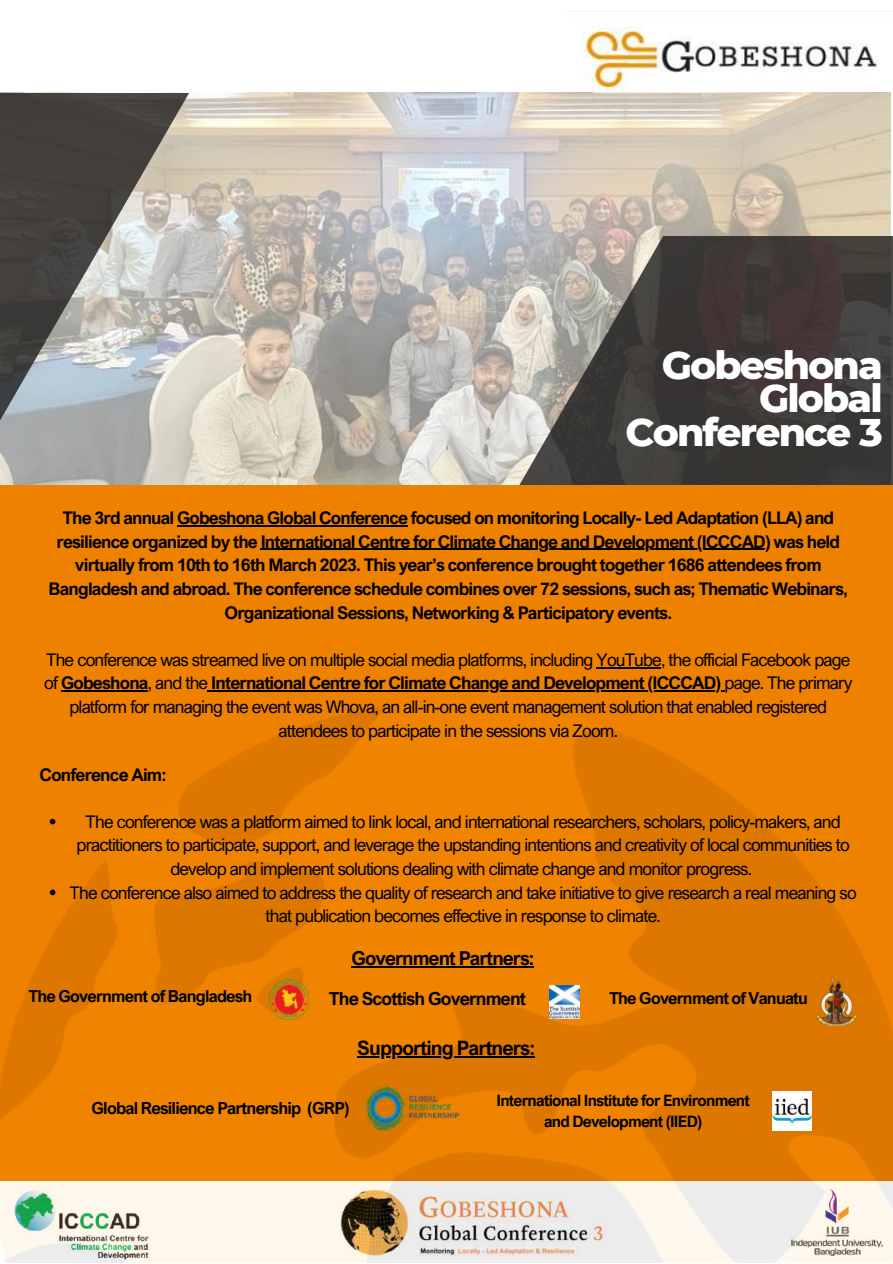
<style>
.page{position:relative;width:893px;height:1264px;background:#fff}
.page>*{position:absolute;margin:0;border:0;box-sizing:border-box;transform-origin:0 0}
.t1{font:800 39.3px/33.5px "Montserrat";letter-spacing:-.05em;color:#fff;text-align:right}
.t2{font:700 19.8px "Arial Nova";letter-spacing:-.045em;color:#000}
.t3{font:700 19.2px "Arial Nova";letter-spacing:-.05em;color:#000}
.t4{font:700 18px "Arial Nova";letter-spacing:-.045em;color:#000}
.t5{font:17.55px/23.5px "Arial Nova";letter-spacing:-.045em;color:#000;text-align:center}
.t6{font:700 17.55px/23.5px "Arial Nova";letter-spacing:-.045em;color:#000;text-align:center}
.t7{font:700 16.65px "Arial Nova";letter-spacing:-.05em;color:#000}
.t8{font:700 16.5px "Arial Nova";letter-spacing:-.045em;color:#000}
.t9{font:700 15.6px/21.3px "Arial Nova";letter-spacing:-.05em;color:#000;text-align:center}
.s1{font-weight:700}
</style>
<div class="page">
<img style="left:0;top:93px;width:890px;height:392px">
<svg style="left:506px;top:236px;width:157px;height:249px;background:#86837e"></svg>
<div style="left:663px;top:236px;width:229px;height:271px;background:linear-gradient(to right,#3a3432,#413c3b)"></div>
<svg style="left:0;top:93px;width:189px;height:357px;background:#888784"></svg>
<img style="left:567px;top:11px;width:325px;height:78px">
<div style="left:0;top:485px;width:892px;height:695px;background:#ef8100"></div>
<img style="left:0;top:706px;width:892px;height:556px">
<svg style="left:50px;top:818px;width:5px;height:6px"></svg>
<svg style="left:50px;top:889px;width:5px;height:6px"></svg>
<hr style="left:177px;top:525px;width:230px;height:1px;background:#000">
<hr style="left:261px;top:549px;width:509px;height:1px;background:#000">
<hr style="left:596px;top:667px;width:65px;height:1px;background:#000">
<hr style="left:61px;top:690px;width:87px;height:1px;background:#000">
<hr style="left:211px;top:690px;width:509px;height:1px;background:#000">
<img style="left:816px;top:977px;width:40px;height:48px">
<img style="left:549px;top:985px;width:30px;height:33px">
<img style="left:269px;top:979px;width:39px;height:40px">
<img style="left:364px;top:1085px;width:145px;height:45px">
<img style="left:772px;top:1091px;width:39px;height:39px">
<hr style="left:351px;top:966px;width:182px;height:1px;background:#000">
<hr style="left:357px;top:1056px;width:100px;height:1px;background:#000">
<hr style="left:457px;top:1056px;width:77px;height:1px;background:#000">
<h1 class="t1" style="left:625px;top:348px;width:258px">Gobeshona<br>Global<br>Conference 3</h1>
<p class="t6" style="left:49px;top:506px;width:800px">The 3rd annual Gobeshona Global Conference focused on monitoring Locally- Led Adaptation (LLA) and resilience organized by the International Centre for Climate Change and Development (ICCCAD) was held virtually from 10th to 16th March 2023. This year’s conference brought together 1686 attendees from Bangladesh and abroad. The conference schedule combines over 72 sessions, such as; Thematic Webinars, Organizational Sessions, Networking &amp; Participatory events.</p>
<p class="t5" style="left:44px;top:647px;width:809px">The conference was streamed live on multiple social media platforms, including YouTube, the official Facebook page of <span class="s1">Gobeshona</span>, and the <span class="s1">International Centre for Climate Change and Development (ICCCAD)</span> page. The primary platform for managing the event was Whova, an all-in-one event management solution that enabled registered attendees to participate in the sessions via Zoom.</p>
<p class="t6" style="left:40px;top:762px;width:128px">Conference Aim:</p>
<p class="t5" style="left:70px;top:809px;width:788px">The conference was a platform aimed to link local, and international researchers, scholars, policy-makers, and practitioners to participate, support, and leverage the upstanding intentions and creativity of local communities to develop and implement solutions dealing with climate change and monitor progress.<br>The conference also aimed to address the quality of research and take initiative to give research a real meaning so that publication becomes effective in response to climate.</p>
<p class="t3" style="left:351px;top:946px;width:185px">Government Partners:</p>
<p class="t8" style="left:28px;top:985px;width:225px">The Government of Bangladesh</p>
<p class="t4" style="left:329px;top:987px;width:199px">The Scottish Government</p>
<p class="t8" style="left:609px;top:987px;width:200px">The Government of Vanuatu</p>
<p class="t2" style="left:357px;top:1035px;width:179px">Supporting Partners:</p>
<p class="t7" style="left:91px;top:1097px;width:259px">Global Resilience Partnership (GRP)</p>
<p class="t9" style="left:496px;top:1089px;width:255px">International Institute for Environment and Development (IIED)</p>
</div>
